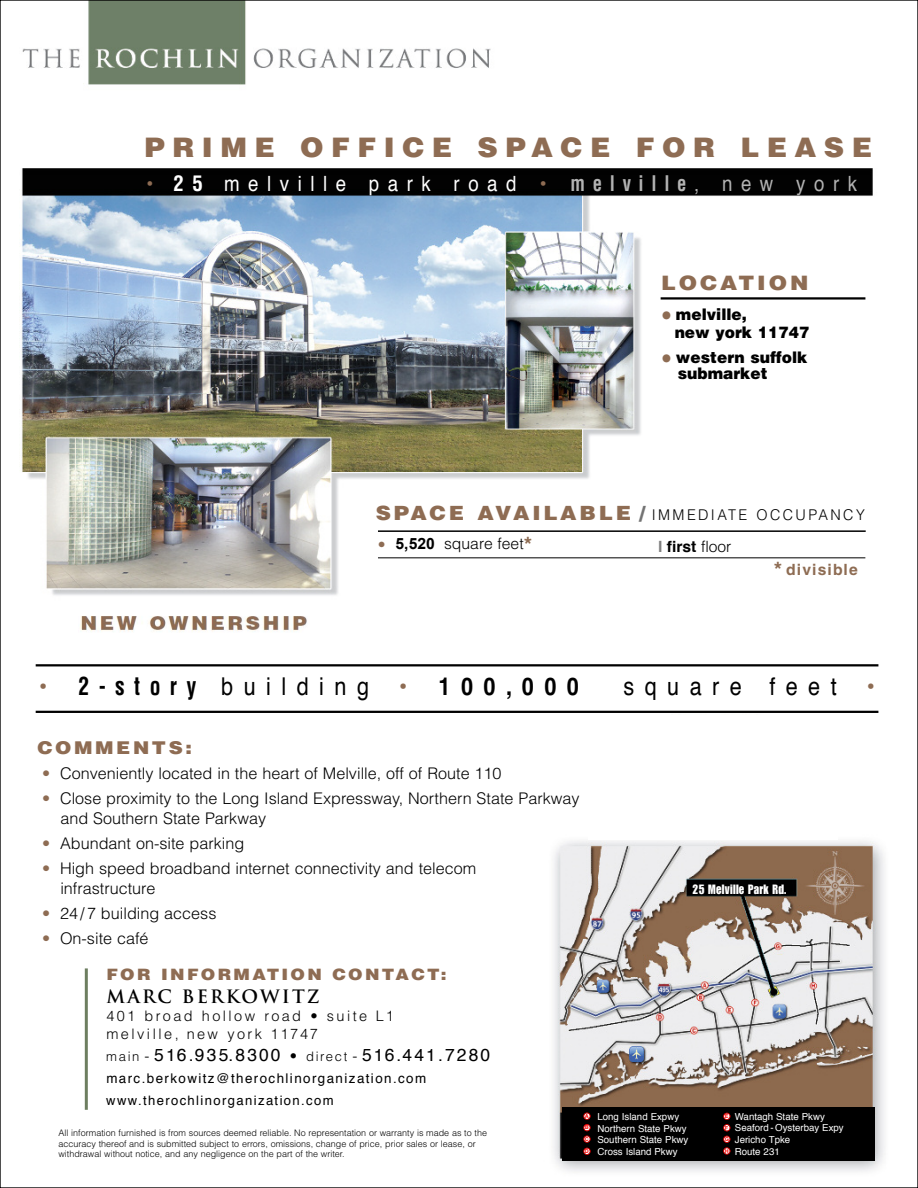
<style>
.page{position:relative;width:918px;height:1188px;background:#fff}
.page>*{position:absolute;margin:0;border:0;box-sizing:border-box;transform-origin:0 0}
.t1{font:900 26.85px "Helvetica";letter-spacing:.265em;color:#8e6c53;scale:1.05 1}
.t2{font:24.6px "Helvetica";letter-spacing:.485em;color:#000;scale:.88 1}
.t3{font:700 24.6px "Helvetica";letter-spacing:.485em;color:#000;scale:.88 1}
.t4{font:21px "Helvetica";letter-spacing:.455em;color:#fff;scale:.89 1}
.t5{font:900 19.95px "Helvetica";letter-spacing:.135em;color:#8e6c53;scale:1.11 1}
.t6{font:700 18px "Trajan";letter-spacing:.115em;color:#000}
.t7{font:900 17.55px "Helvetica";letter-spacing:.135em;color:#8e6c53;scale:1.11 1}
.t8{font:17.4px "Helvetica";letter-spacing:.12em;color:#000}
.t9{font:300 16.05px/19.5px "Helvetica";color:#000}
.t10{font:900 16.05px/17.9px "Helvetica";color:#000;scale:.96 1}
.t11{font:900 15.75px "Helvetica";letter-spacing:.135em;color:#8e6c53;scale:1.11 1}
.t12{font:300 15.45px "Helvetica";color:#000}
.t13{font:700 15.45px "Helvetica";letter-spacing:.07em;color:#8e6c53}
.t14{font:300 14.85px "Helvetica";letter-spacing:.165em;color:#000}
.t15{font:300 14.55px/17.5px "Helvetica";letter-spacing:.165em;color:#000}
.t16{font:13.35px "Helvetica";letter-spacing:.105em;color:#000}
.t17{font:13.2px "Impact";letter-spacing:.025em;color:#fff;scale:.92 1}
.t18{font:13.05px "Helvetica";letter-spacing:.105em;color:#000}
.t19{font:9.6px/11.6px "Helvetica";color:#fff}
.t20{font:300 9px/10.8px "Helvetica";color:#000}
.t21{font:700 5.4px/11.4px "Helvetica";color:#f00;text-align:justify}
.s1{color:#8e6c53}
.s2{font-weight:700;font-stretch:condensed}
.s3{font-weight:700;font-stretch:condensed;color:#b3b3b3}
.s4{color:#b3b3b3}
.s5{font-size:24px;color:#8e6c53}
.s6{font-weight:900;font-size:19.65px;color:#8e6c53}
.s7{font-weight:900;font-size:19.65px;color:#737373}
.s8{font-family:"Arial";font-weight:700}
.s9{font-weight:700;font-size:21.15px;color:#8e6c53}
.s10{font-size:21.15px}
.s11{font-weight:300;font-size:13.05px}
.s12{font-weight:300;font-size:14.85px}
.s13{font-weight:300;font-size:14.55px}
</style>
<div class="page">
<img style="left:21px;top:2px;width:864px;height:1170px">
<hr style="left:661px;top:297px;width:204px;height:3px;background:#000">
<hr style="left:36px;top:711px;width:842px;height:2px;background:#000">
<hr style="left:36px;top:664px;width:842px;height:2px;background:#000">
<hr style="left:378px;top:530px;width:488px;height:2px;background:#000">
<hr style="left:378px;top:557px;width:487px;height:1px;background:#000">
<div style="left:562px;top:1107px;width:313px;height:54px;background:#000"></div>
<div style="left:583px;top:1113px;width:8px;height:7px;border:2px solid #f00;border-radius:50%"></div>
<div style="left:583px;top:1124px;width:8px;height:7px;border:2px solid #f00;border-radius:50%"></div>
<svg style="left:584px;top:1125px;width:6px;height:15px"></svg>
<div style="left:583px;top:1135px;width:8px;height:8px;border:2px solid #f00;border-radius:50%"></div>
<div style="left:583px;top:1148px;width:8px;height:7px;border:2px solid #f00;border-radius:50%"></div>
<div style="left:723px;top:1113px;width:7px;height:7px;border:2px solid #f00;border-radius:50%"></div>
<div style="left:723px;top:1124px;width:7px;height:7px;border:2px solid #f00;border-radius:50%"></div>
<svg style="left:724px;top:1125px;width:6px;height:17px"></svg>
<div style="left:723px;top:1136px;width:7px;height:7px;border:2px solid #f00;border-radius:50%"></div>
<div style="left:723px;top:1147px;width:7px;height:8px;border:2px solid #f00;border-radius:50%"></div>
<div style="left:58px;top:1118px;width:437px;height:60px;background:#fff"></div>
<hr style="left:85px;top:968px;width:3px;height:142px;background:#6d7e60">
<img style="left:78px;top:608px;width:232px;height:32px">
<img style="left:588px;top:716px;width:250px;height:123px">
<h1 class="t1" style="left:145px;top:138px;width:694px">PRIME OFFICE SPACE FOR LEASE</h1>
<h3 class="t4" style="left:146px;top:175px;width:800px"><span class="s1">•</span> <span class="s2">25</span> melville park road <span class="s1">•</span> <span class="s3">melville</span><span class="s4">, new york</span></h3>
<p class="t5" style="left:661px;top:276px;width:134px">LOCATION</p>
<p class="t10" style="left:675px;top:307px;width:142px;text-indent:-14px"><span class="s5">•</span> melville,<br>new york 11747</p>
<p class="t10" style="left:678px;top:351px;width:137px;line-height:15.9px;text-indent:-17px"><span class="s5">•</span> western suffolk submarket</p>
<p class="t14" style="left:376px;top:510px;width:491px"><span class="s6">SPACE AVAILABLE</span> <span class="s7">/</span> IMMEDIATE OCCUPANCY</p>
<p class="t12" style="left:378px;top:537px;width:156px"><span class="s1">•</span> <span class="s8">5,520</span> square feet<span class="s9">*</span></p>
<p class="t13" style="left:774px;top:564px;width:85px"><span class="s10">*</span> divisible</p>
<h2 class="t2" style="left:39px;top:676px;width:420px"><span class="s1">•</span> <span class="s2">2-story</span> building <span class="s1">•</span></h2>
<h2 class="t3" style="left:439px;top:678px;width:161px">100,000</h2>
<h2 class="t2" style="left:623px;top:676px;width:288px">square feet <span class="s1">•</span></h2>
<p class="t7" style="left:37px;top:741px;width:141px">COMMENTS:</p>
<p class="t9" style="left:42px;top:765px;width:461px"><span class="s1">•</span> Conveniently located in the heart of Melville, off of Route 110</p>
<p class="t9" style="left:60px;top:790px;width:521px;text-indent:-18px"><span class="s1">•</span> Close proximity to the Long Island Expressway, Northern State Parkway and Southern State Parkway</p>
<p class="t9" style="left:42px;top:835px;width:204px"><span class="s1">•</span> Abundant on-site parking</p>
<p class="t9" style="left:60px;top:860px;width:418px;text-indent:-18px"><span class="s1">•</span> High speed broadband internet connectivity and telecom infrastructure</p>
<p class="t9" style="left:42px;top:905px;width:176px"><span class="s1">•</span> 24 /7 building access</p>
<p class="t9" style="left:42px;top:930px;width:108px"><span class="s1">•</span> On-site café</p>
<p class="t17" style="left:693px;top:885px;width:104px">25 Melville Park Rd.</p>
<p class="t11" style="left:106px;top:969px;width:308px">FOR INFORMATION CONTACT:</p>
<p class="t6" style="left:106px;top:987px;width:215px">MARC BERKOWITZ</p>
<p class="t15" style="left:106px;top:1008px;width:289px">401 broad hollow road • suite L1 melville, new york 11747</p>
<p class="t8" style="left:106px;top:1047px;width:385px"><span class="s11">main</span> <span class="s12">-</span> 516.935.8300 <span class="s13">•</span> <span class="s11">direct</span> <span class="s12">-</span> 516.441.7280</p>
<p class="t16" style="left:106px;top:1073px;width:321px">marc.berkowitz@therochlinorganization.com</p>
<p class="t18" style="left:106px;top:1094px;width:229px">www.therochlinorganization.com</p>
<p class="t20" style="left:58px;top:1128px;width:430px">All information furnished is from sources deemed reliable. No representation or warranty is made as to the accuracy thereof and is submitted subject to errors, omissions, change of price, prior sales or lease, or withdrawal without notice, and any negligence on the part of the writer.</p>
<p class="t21" style="left:585px;top:1111px;width:5px">A B C</p>
<p class="t21" style="left:585px;top:1146px;width:5px">D</p>
<p class="t19" style="left:597px;top:1112px;width:92px">Long Island Expwy<br>Northern State Pkwy<br>Southern State Pkwy<br>Cross Island Pkwy</p>
<p class="t19" style="left:735px;top:1111px;width:110px">Wantagh State Pkwy<br>Seaford - Oysterbay Expy<br>Jericho Tpke<br>Route 231</p>
<p class="t21" style="left:725px;top:1111px;width:6px;text-align:left">E<br>F<br>G</p>
<p class="t21" style="left:725px;top:1146px;width:5px">H</p>
</div>
